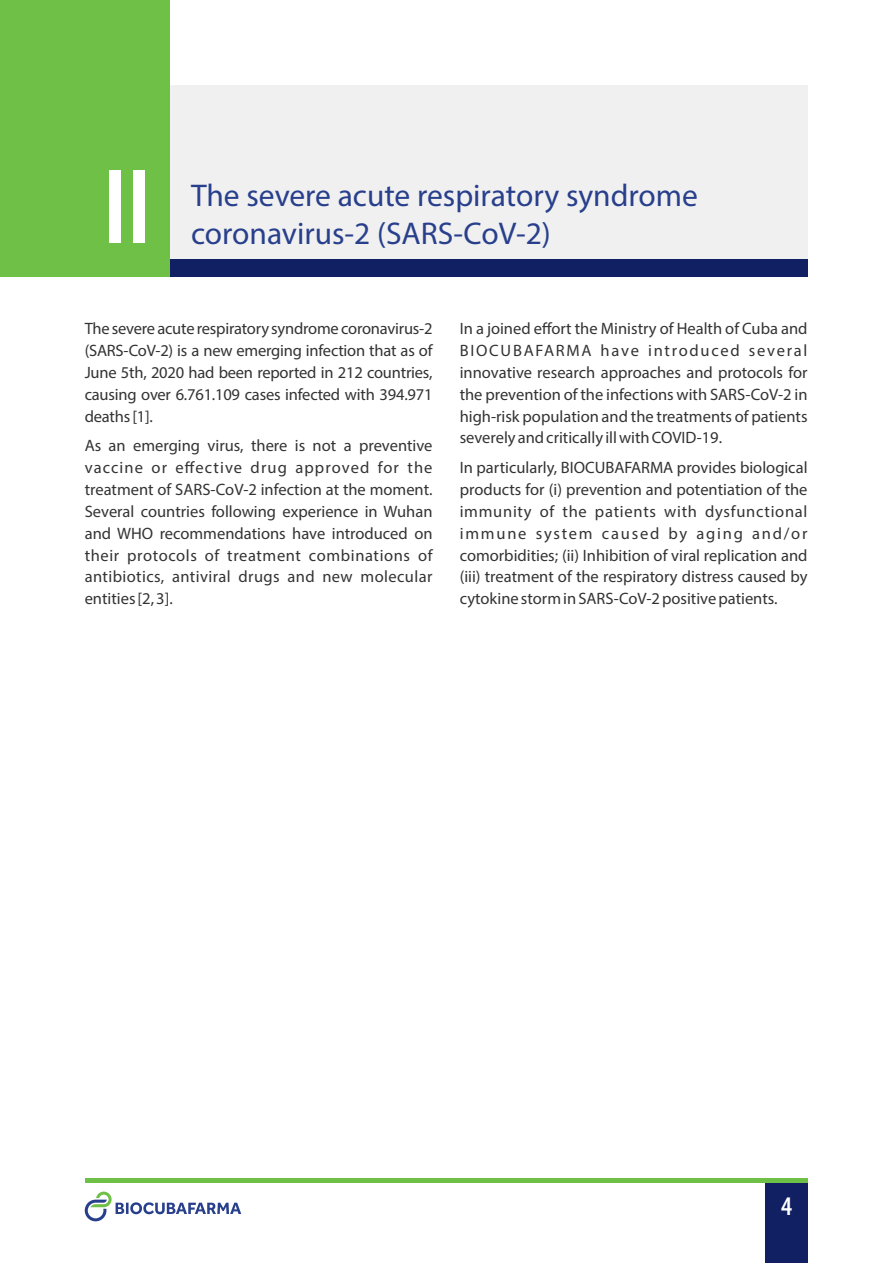
<style>
.page{position:relative;width:893px;height:1263px;background:#fff}
.page>*{position:absolute;margin:0;border:0;box-sizing:border-box;transform-origin:0 0}
.t1{font:600 condensed 108px "Myriad Pro";color:#fff}
.t2{font:31.5px "Myriad Pro";color:#283f8c}
.t3{font:600 condensed 27px "Myriad Pro";color:#fff}
.t4{font:16.5px/21.8px "Myriad Pro";color:#333;text-align:justify}
</style>
<div class="page">
<div style="left:170px;top:85px;width:638px;height:174px;background:#f0f0f0"></div>
<div style="left:0;top:0;width:170px;height:276px;background:#6ec046"></div>
<svg style="left:85px;top:1191px;width:156px;height:30px"></svg>
<div style="left:765px;top:1182px;width:43px;height:81px;background:#112063"></div>
<hr style="left:85px;top:1178px;width:723px;height:4px;background:#6ec046">
<div style="left:170px;top:259px;width:638px;height:17px;background:#112063"></div>
<h1 class="t1" style="left:103px;top:162px;width:50px">II</h1>
<h2 class="t2" style="left:191px;top:182px;width:508px">The severe acute respiratory syndrome</h2>
<h2 class="t2" style="left:191px;top:220px;width:361px">coronavirus-2 (SARS-CoV-2)</h2>
<p class="t4" style="left:85px;top:319px;width:349px">The severe acute respiratory syndrome coronavirus-2 (SARS-CoV-2) is a new emerging infection that as of June 5th, 2020 had been reported in 212 countries, causing over 6.761.109 cases infected with 394.971 deaths [1].</p>
<p class="t4" style="left:85px;top:436px;width:349px">As an emerging virus, there is not a preventive vaccine or effective drug approved for the treatment of SARS-CoV-2 infection at the moment.<br>Several countries following experience in Wuhan and WHO recommendations have introduced on their protocols of treatment combinations of antibiotics, antiviral drugs and new molecular entities [2, 3].</p>
<p class="t4" style="left:460px;top:319px;width:349px">In a joined effort the Ministry of Health of Cuba and BIOCUBAFARMA have introduced several innovative research approaches and protocols for the prevention of the infections with SARS-CoV-2 in high-risk population and the treatments of patients severely and critically ill with COVID-19.</p>
<p class="t4" style="left:460px;top:458px;width:349px">In particularly, BIOCUBAFARMA provides biological products for (i) prevention and potentiation of the immunity of the patients with dysfunctional immune system caused by aging and/or comorbidities; (ii) Inhibition of viral replication and (iii) treatment of the respiratory distress caused by cytokine storm in SARS-CoV-2 positive patients.</p>
<h3 class="t3" style="left:781px;top:1195px;width:13px">4</h3>
</div>
